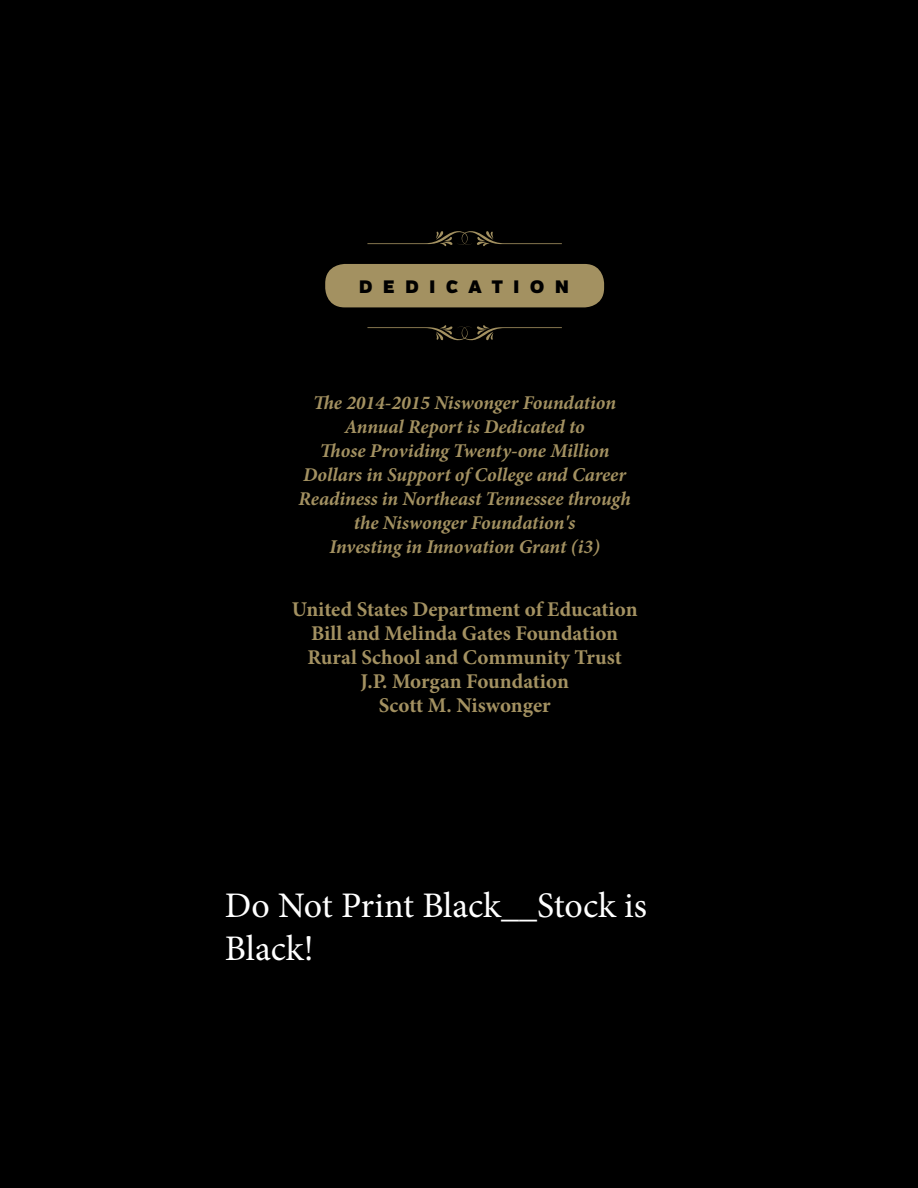
<style>
.page{position:relative;width:918px;height:1188px;background:#fff}
.page>*{position:absolute;margin:0;border:0;box-sizing:border-box;transform-origin:0 0}
.t1{font:36px/43.2px "Minion Pro";letter-spacing:-.005em;color:#fff}
.t2{font:700 21px/24px "Minion Pro";color:#a39161;text-align:center}
.t3{font:italic 700 19.5px/24px "Minion Pro";letter-spacing:-.005em;color:#a39161;text-align:center}
.t4{font:18px "Verb Ultra";letter-spacing:.6em;color:#000}
</style>
<div class="page">
<div style="left:1px;top:0;width:917px;height:1188px;background:#000"></div>
<svg style="left:367px;top:231px;width:195px;height:16px"></svg>
<svg style="left:367px;top:325px;width:195px;height:16px"></svg>
<div style="left:325px;top:264px;width:279px;height:43px;background:#a39161;border-radius:20px"></div>
<p class="t4" style="left:359px;top:276px;width:211px">DEDICATION</p>
<p class="t3" style="left:299px;top:391px;width:334px">The 2014-2015 Niswonger Foundation Annual Report is Dedicated to<br>Those Providing Twenty-one Million Dollars in Support of College and Career Readiness in Northeast Tennessee through the Niswonger Foundation's<br>Investing in Innovation Grant (i3)</p>
<p class="t2" style="left:292px;top:597px;width:347px">United States Department of Education<br>Bill and Melinda Gates Foundation<br>Rural School and Community Trust<br>J.P. Morgan Foundation<br>Scott M. Niswonger</p>
<h1 class="t1" style="left:225px;top:884px;width:424px">Do Not Print Black__Stock is<br>Black!</h1>
</div>
